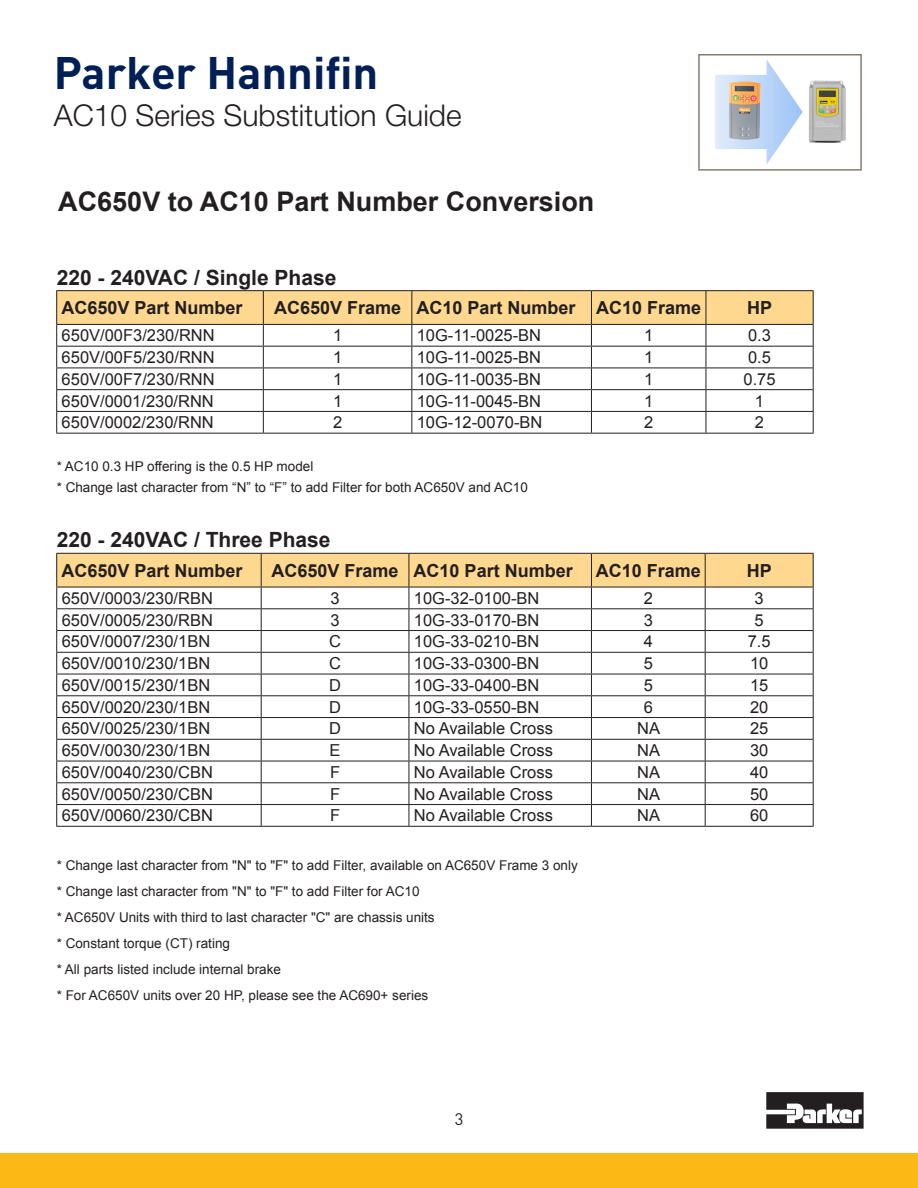
<style>
.page{position:relative;width:918px;height:1188px;background:#fff}
.page>*{position:absolute;margin:0;border:0;box-sizing:border-box;transform-origin:0 0}
.t1{font:700 45px "DINOT";color:#001f56}
.Sub_headings{font:300 30px "Helvetica Neue LT Std";color:#231f20}
.t2{font:700 27px "Arial";color:#231f20}
.t3{font:700 21px "Arial";color:#231f20}
.t4{font:700 18px "Arial";color:#231f20}
.t5{font:16.5px "Arial";color:#231f20}
.T_Pagenumber{font:16.5px "DINOT";color:#231f20}
.t6{font:13.5px "Arial";color:#231f20}
</style>
<div class="page">
<svg style="left:766px;top:1092px;width:98px;height:37px"></svg>
<div style="left:0;top:1154px;width:918px;height:34px;background:#fcb814"></div>
<hr style="left:56px;top:290px;width:207px;height:1px;background:#231f20">
<hr style="left:263px;top:290px;width:149px;height:1px;background:#231f20">
<hr style="left:412px;top:290px;width:179px;height:1px;background:#231f20">
<hr style="left:591px;top:290px;width:115px;height:1px;background:#231f20">
<hr style="left:706px;top:290px;width:108px;height:1px;background:#231f20">
<svg style="left:56px;top:291px;width:758px;height:142px"></svg>
<hr style="left:56px;top:433px;width:207px;height:1px;background:#231f20">
<hr style="left:263px;top:433px;width:149px;height:1px;background:#231f20">
<hr style="left:412px;top:433px;width:179px;height:1px;background:#231f20">
<hr style="left:591px;top:433px;width:115px;height:1px;background:#231f20">
<hr style="left:706px;top:433px;width:108px;height:1px;background:#231f20">
<svg style="left:56px;top:553px;width:758px;height:273px"></svg>
<hr style="left:56px;top:826px;width:205px;height:1px;background:#231f20">
<hr style="left:261px;top:826px;width:148px;height:1px;background:#231f20">
<hr style="left:409px;top:826px;width:182px;height:1px;background:#231f20">
<hr style="left:591px;top:826px;width:114px;height:1px;background:#231f20">
<hr style="left:705px;top:826px;width:109px;height:1px;background:#231f20">
<svg style="left:715px;top:59px;width:88px;height:106px"></svg>
<img style="left:809px;top:80px;width:37px;height:63px">
<img style="left:729px;top:81px;width:32px;height:59px">
<div style="left:698px;top:54px;width:164px;height:117px;border:2px solid #887d6e"></div>
<p class="t1" style="left:54px;top:42px;width:326px">Parker Hannifin</p>
<p class="Sub_headings" style="left:54px;top:96px;width:409px">AC10 Series Substitution Guide</p>
<p class="t2" style="left:58px;top:184px;width:538px">AC650V to AC10 Part Number Conversion</p>
<p class="t3" style="left:57px;top:263px;width:281px">220 - 240VAC / Single Phase</p>
<p class="t4" style="left:61px;top:296px;width:183px">AC650V Part Number</p>
<p class="t4" style="left:274px;top:296px;width:129px">AC650V Frame</p>
<p class="t4" style="left:417px;top:296px;width:161px">AC10 Part Number</p>
<p class="t4" style="left:596px;top:296px;width:107px">AC10 Frame</p>
<p class="t4" style="left:747px;top:296px;width:27px">HP</p>
<p class="t5" style="left:62px;top:325px;width:155px">650V/00F3/230/RNN</p>
<p class="t5" style="left:333px;top:325px;width:11px">1</p>
<p class="t5" style="left:417px;top:325px;width:126px">10G-11-0025-BN</p>
<p class="t5" style="left:644px;top:325px;width:11px">1</p>
<p class="t5" style="left:748px;top:325px;width:24px">0.3</p>
<p class="t5" style="left:62px;top:346px;width:155px">650V/00F5/230/RNN</p>
<p class="t5" style="left:333px;top:346px;width:11px">1</p>
<p class="t5" style="left:417px;top:346px;width:126px">10G-11-0025-BN</p>
<p class="t5" style="left:644px;top:346px;width:11px">1</p>
<p class="t5" style="left:748px;top:346px;width:24px">0.5</p>
<p class="t5" style="left:62px;top:368px;width:155px">650V/00F7/230/RNN</p>
<p class="t5" style="left:333px;top:368px;width:11px">1</p>
<p class="t5" style="left:417px;top:368px;width:126px">10G-11-0035-BN</p>
<p class="t5" style="left:644px;top:368px;width:11px">1</p>
<p class="t5" style="left:744px;top:368px;width:34px">0.75</p>
<p class="t5" style="left:62px;top:390px;width:154px">650V/0001/230/RNN</p>
<p class="t5" style="left:333px;top:390px;width:11px">1</p>
<p class="t5" style="left:417px;top:390px;width:126px">10G-11-0045-BN</p>
<p class="t5" style="left:644px;top:390px;width:11px">1</p>
<p class="t5" style="left:755px;top:390px;width:11px">1</p>
<p class="t5" style="left:62px;top:412px;width:154px">650V/0002/230/RNN</p>
<p class="t5" style="left:333px;top:412px;width:11px">2</p>
<p class="t5" style="left:417px;top:412px;width:127px">10G-12-0070-BN</p>
<p class="t5" style="left:644px;top:412px;width:11px">2</p>
<p class="t5" style="left:755px;top:412px;width:11px">2</p>
<p class="t6" style="left:57px;top:457px;width:258px">* AC10 0.3 HP offering is the 0.5 HP model</p>
<p class="t6" style="left:57px;top:479px;width:473px">* Change last character from “N” to “F” to add Filter for both AC650V and AC10</p>
<p class="t3" style="left:57px;top:526px;width:275px">220 - 240VAC / Three Phase</p>
<p class="t4" style="left:61px;top:558px;width:183px">AC650V Part Number</p>
<p class="t4" style="left:272px;top:558px;width:129px">AC650V Frame</p>
<p class="t4" style="left:414px;top:558px;width:161px">AC10 Part Number</p>
<p class="t4" style="left:596px;top:558px;width:107px">AC10 Frame</p>
<p class="t4" style="left:747px;top:558px;width:27px">HP</p>
<p class="t5" style="left:62px;top:587px;width:153px">650V/0003/230/RBN</p>
<p class="t5" style="left:330px;top:587px;width:11px">3</p>
<p class="t5" style="left:414px;top:587px;width:127px">10G-32-0100-BN</p>
<p class="t5" style="left:644px;top:587px;width:11px">2</p>
<p class="t5" style="left:755px;top:587px;width:11px">3</p>
<p class="t5" style="left:62px;top:609px;width:153px">650V/0005/230/RBN</p>
<p class="t5" style="left:330px;top:609px;width:11px">3</p>
<p class="t5" style="left:414px;top:609px;width:127px">10G-33-0170-BN</p>
<p class="t5" style="left:644px;top:609px;width:11px">3</p>
<p class="t5" style="left:755px;top:609px;width:11px">5</p>
<p class="t5" style="left:62px;top:631px;width:150px">650V/0007/230/1BN</p>
<p class="t5" style="left:329px;top:631px;width:13px">C</p>
<p class="t5" style="left:414px;top:631px;width:127px">10G-33-0210-BN</p>
<p class="t5" style="left:644px;top:631px;width:11px">4</p>
<p class="t5" style="left:748px;top:631px;width:24px">7.5</p>
<p class="t5" style="left:62px;top:653px;width:150px">650V/0010/230/1BN</p>
<p class="t5" style="left:329px;top:653px;width:13px">C</p>
<p class="t5" style="left:414px;top:653px;width:127px">10G-33-0300-BN</p>
<p class="t5" style="left:644px;top:653px;width:11px">5</p>
<p class="t5" style="left:750px;top:653px;width:20px">10</p>
<p class="t5" style="left:62px;top:674px;width:150px">650V/0015/230/1BN</p>
<p class="t5" style="left:329px;top:674px;width:13px">D</p>
<p class="t5" style="left:414px;top:674px;width:127px">10G-33-0400-BN</p>
<p class="t5" style="left:644px;top:674px;width:11px">5</p>
<p class="t5" style="left:750px;top:674px;width:20px">15</p>
<p class="t5" style="left:62px;top:696px;width:150px">650V/0020/230/1BN</p>
<p class="t5" style="left:329px;top:696px;width:13px">D</p>
<p class="t5" style="left:414px;top:696px;width:127px">10G-33-0550-BN</p>
<p class="t5" style="left:644px;top:696px;width:11px">6</p>
<p class="t5" style="left:750px;top:696px;width:20px">20</p>
<p class="t5" style="left:62px;top:718px;width:150px">650V/0025/230/1BN</p>
<p class="t5" style="left:329px;top:718px;width:13px">D</p>
<p class="t5" style="left:414px;top:718px;width:141px">No Available Cross</p>
<p class="t5" style="left:637px;top:718px;width:24px">NA</p>
<p class="t5" style="left:750px;top:718px;width:20px">25</p>
<p class="t5" style="left:62px;top:740px;width:150px">650V/0030/230/1BN</p>
<p class="t5" style="left:330px;top:740px;width:13px">E</p>
<p class="t5" style="left:414px;top:740px;width:141px">No Available Cross</p>
<p class="t5" style="left:637px;top:740px;width:24px">NA</p>
<p class="t5" style="left:750px;top:740px;width:20px">30</p>
<p class="t5" style="left:62px;top:761px;width:153px">650V/0040/230/CBN</p>
<p class="t5" style="left:330px;top:761px;width:12px">F</p>
<p class="t5" style="left:414px;top:761px;width:141px">No Available Cross</p>
<p class="t5" style="left:637px;top:761px;width:24px">NA</p>
<p class="t5" style="left:750px;top:761px;width:20px">40</p>
<p class="t5" style="left:62px;top:783px;width:153px">650V/0050/230/CBN</p>
<p class="t5" style="left:330px;top:783px;width:12px">F</p>
<p class="t5" style="left:414px;top:783px;width:141px">No Available Cross</p>
<p class="t5" style="left:637px;top:783px;width:24px">NA</p>
<p class="t5" style="left:750px;top:783px;width:20px">50</p>
<p class="t5" style="left:62px;top:805px;width:153px">650V/0060/230/CBN</p>
<p class="t5" style="left:330px;top:805px;width:12px">F</p>
<p class="t5" style="left:414px;top:805px;width:141px">No Available Cross</p>
<p class="t5" style="left:637px;top:805px;width:24px">NA</p>
<p class="t5" style="left:750px;top:805px;width:20px">60</p>
<p class="t6" style="left:57px;top:857px;width:523px">* Change last character from "N" to "F" to add Filter, available on AC650V Frame 3 only</p>
<p class="t6" style="left:57px;top:883px;width:364px">* Change last character from "N" to "F" to add Filter for AC10</p>
<p class="t6" style="left:57px;top:909px;width:379px">* AC650V Units with third to last character "C" are chassis units</p>
<p class="t6" style="left:57px;top:935px;width:175px">* Constant torque (CT) rating</p>
<p class="t6" style="left:57px;top:961px;width:226px">* All parts listed include internal brake</p>
<p class="t6" style="left:57px;top:987px;width:373px">* For AC650V units over 20 HP, please see the AC690+ series</p>
<p class="T_Pagenumber" style="left:455px;top:1108px;width:10px">3</p>
</div>
